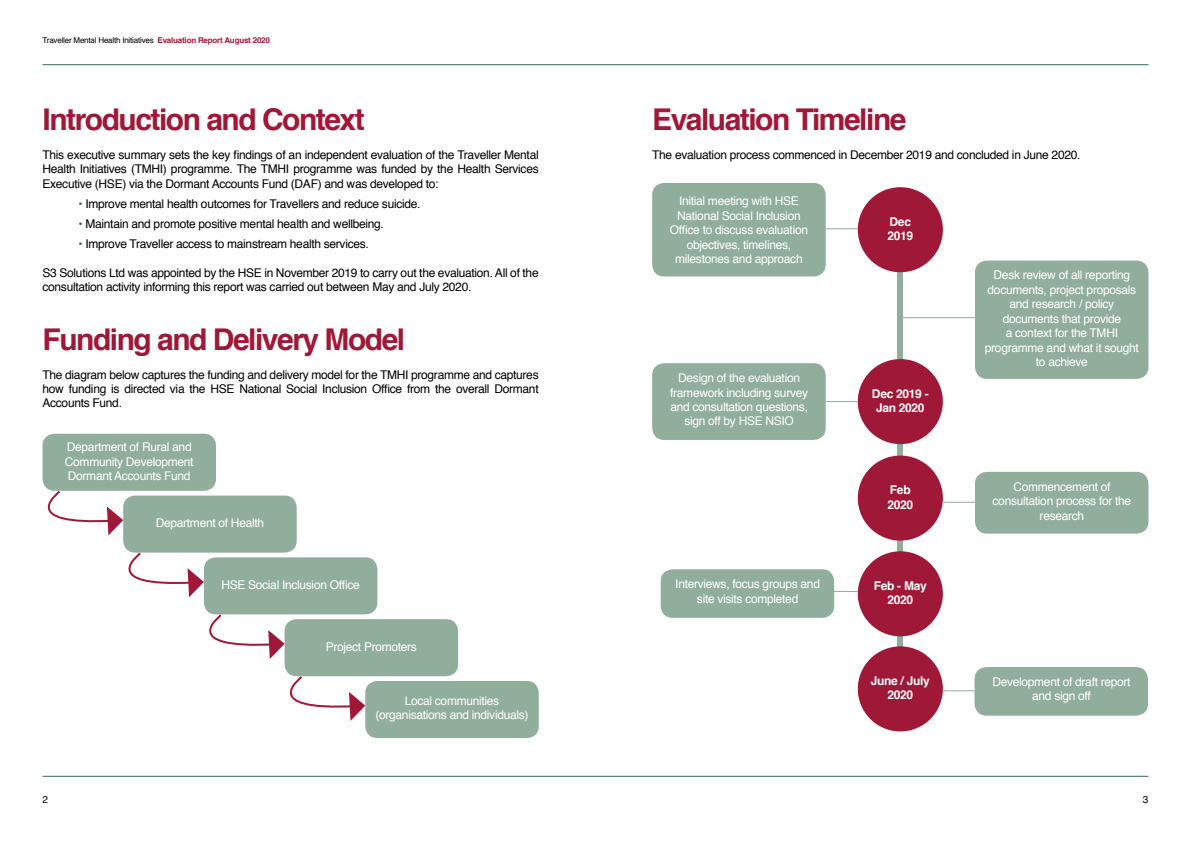
<style>
.page{position:relative;width:1191px;height:842px;background:#fff}
.page>*{position:absolute;margin:0;border:0;box-sizing:border-box;transform-origin:0 0}
.t1{font:700 30px "Helvetica";letter-spacing:-.05em;color:#a01838}
.t2{font:12px/14.4px "Helvetica";letter-spacing:-.025em;color:#000;text-align:justify}
.t3{font:12px/14.4px "Helvetica";letter-spacing:-.025em;color:#fff;text-align:center}
.t4{font:700 12px/14.4px "Helvetica";letter-spacing:-.025em;color:#fff;text-align:center}
.t5{font:10px "Helvetica";color:#000}
.t6{font:8px "Helvetica";letter-spacing:-.025em;color:#000}
.s1{font-weight:700;color:#a01838}
.s2{font-weight:700;color:#2f6a5b}
</style>
<div class="page">
<hr style="left:43px;top:776px;width:1105px;height:1px;background:#2f6a5b">
<hr style="left:43px;top:64px;width:1105px;height:1px;background:#2f6a5b">
<div style="left:43px;top:434px;width:173px;height:57px;background:#91ad9b;border-radius:12px"></div>
<div style="left:123px;top:496px;width:174px;height:57px;background:#91ad9b;border-radius:12px"></div>
<div style="left:204px;top:557px;width:173px;height:57px;background:#91ad9b;border-radius:12px"></div>
<div style="left:285px;top:619px;width:173px;height:57px;background:#91ad9b;border-radius:12px"></div>
<div style="left:365px;top:681px;width:174px;height:57px;background:#91ad9b;border-radius:12px"></div>
<svg style="left:47px;top:490px;width:76px;height:45px"></svg>
<svg style="left:128px;top:551px;width:76px;height:46px"></svg>
<svg style="left:209px;top:613px;width:76px;height:46px"></svg>
<svg style="left:289px;top:675px;width:76px;height:46px"></svg>
<div style="left:897px;top:208px;width:6px;height:516px;background:#91ad9b"></div>
<div style="left:857px;top:187px;width:86px;height:85px;background:#a01838;border-radius:50%"></div>
<div style="left:857px;top:359px;width:86px;height:85px;background:#a01838;border-radius:50%"></div>
<div style="left:652px;top:183px;width:173px;height:93px;background:#91ad9b;border-radius:12px"></div>
<div style="left:975px;top:261px;width:173px;height:118px;background:#91ad9b;border-radius:12px"></div>
<div style="left:652px;top:363px;width:173px;height:77px;background:#91ad9b;border-radius:12px"></div>
<div style="left:975px;top:472px;width:173px;height:62px;background:#91ad9b;border-radius:12px"></div>
<div style="left:660px;top:569px;width:174px;height:49px;background:#91ad9b;border-radius:12px"></div>
<div style="left:974px;top:667px;width:174px;height:49px;background:#91ad9b;border-radius:12px"></div>
<div style="left:857px;top:646px;width:86px;height:85px;background:#a01838;border-radius:50%"></div>
<div style="left:857px;top:551px;width:86px;height:85px;background:#a01838;border-radius:50%"></div>
<div style="left:857px;top:456px;width:86px;height:85px;background:#a01838;border-radius:50%"></div>
<hr style="left:825px;top:228px;width:32px;height:1px;background:#91ad9b">
<hr style="left:825px;top:401px;width:32px;height:1px;background:#91ad9b">
<hr style="left:825px;top:591px;width:32px;height:1px;background:#91ad9b">
<hr style="left:943px;top:502px;width:32px;height:1px;background:#91ad9b">
<hr style="left:943px;top:690px;width:32px;height:1px;background:#91ad9b">
<hr style="left:900px;top:317px;width:75px;height:1px;background:#91ad9b">
<p class="t6" style="left:43px;top:34px;width:229px">Traveller Mental Health Initiatives <span class="s1">Evaluation Report August 2020</span></p>
<h1 class="t1" style="left:43px;top:95px;width:324px">Introduction and Context</h1>
<p class="t2" style="left:43px;top:148px;width:498px">This executive summary sets the key findings of an independent evaluation of the Traveller Mental Health Initiatives (TMHI) programme. The TMHI programme was funded by the Health Services Executive (HSE) via the Dormant Accounts Fund (DAF) and was developed to:</p>
<p class="t2" style="left:79px;top:197px;width:343px"><span class="s2">•</span> Improve mental health outcomes for Travellers and reduce suicide.</p>
<p class="t2" style="left:79px;top:217px;width:307px"><span class="s2">•</span> Maintain and promote positive mental health and wellbeing.</p>
<p class="t2" style="left:79px;top:237px;width:292px"><span class="s2">•</span> Improve Traveller access to mainstream health services.</p>
<p class="t2" style="left:43px;top:266px;width:497px">S3 Solutions Ltd was appointed by the HSE in November 2019 to carry out the evaluation. All of the consultation activity informing this report was carried out between May and July 2020.</p>
<h1 class="t1" style="left:43px;top:315px;width:364px">Funding and Delivery Model</h1>
<p class="t2" style="left:43px;top:368px;width:497px">The diagram below captures the funding and delivery model for the TMHI programme and captures how funding is directed via the HSE National Social Inclusion Office from the overall Dormant Accounts Fund.</p>
<p class="t3" style="left:65px;top:440px;width:130px;text-align:left">Department of Rural and<br>Community Development<br>Dormant Accounts Fund</p>
<p class="t3" style="left:156px;top:516px;width:110px">Department of Health</p>
<p class="t3" style="left:221px;top:578px;width:140px">HSE Social Inclusion Office</p>
<p class="t3" style="left:326px;top:640px;width:93px">Project Promoters</p>
<p class="t3" style="left:375px;top:694px;width:155px">Local communities (organisations and individuals)</p>
<h1 class="t1" style="left:652px;top:95px;width:256px">Evaluation Timeline</h1>
<p class="t2" style="left:652px;top:148px;width:430px">The evaluation process commenced in December 2019 and concluded in June 2020.</p>
<p class="t3" style="left:670px;top:194px;width:140px">Initial meeting with HSE<br>National Social Inclusion<br>Office to discuss evaluation objectives, timelines, milestones and approach</p>
<p class="t3" style="left:985px;top:268px;width:155px">Desk review of all reporting documents, project proposals and research / policy documents that provide<br>a context for the TMHI programme and what it sought to achieve</p>
<p class="t3" style="left:670px;top:371px;width:139px">Design of the evaluation framework including survey and consultation questions, sign off by HSE NSIO</p>
<p class="t4" style="left:887px;top:214px;width:27px;text-align:left">Dec<br>2019</p>
<p class="t4" style="left:872px;top:386px;width:58px">Dec 2019 -<br>Jan 2020</p>
<p class="t3" style="left:675px;top:577px;width:146px">Interviews, focus groups and site visits completed</p>
<p class="t4" style="left:887px;top:483px;width:27px;text-align:left">Feb<br>2020</p>
<p class="t4" style="left:874px;top:579px;width:54px">Feb - May<br>2020</p>
<p class="t4" style="left:870px;top:674px;width:61px">June / July<br>2020</p>
<p class="t3" style="left:992px;top:480px;width:140px">Commencement of consultation process for the research</p>
<p class="t3" style="left:992px;top:675px;width:140px">Development of draft report and sign off</p>
<p class="t5" style="left:43px;top:792px;width:7px">2</p>
<p class="t5" style="left:1142px;top:792px;width:7px">3</p>
</div>
